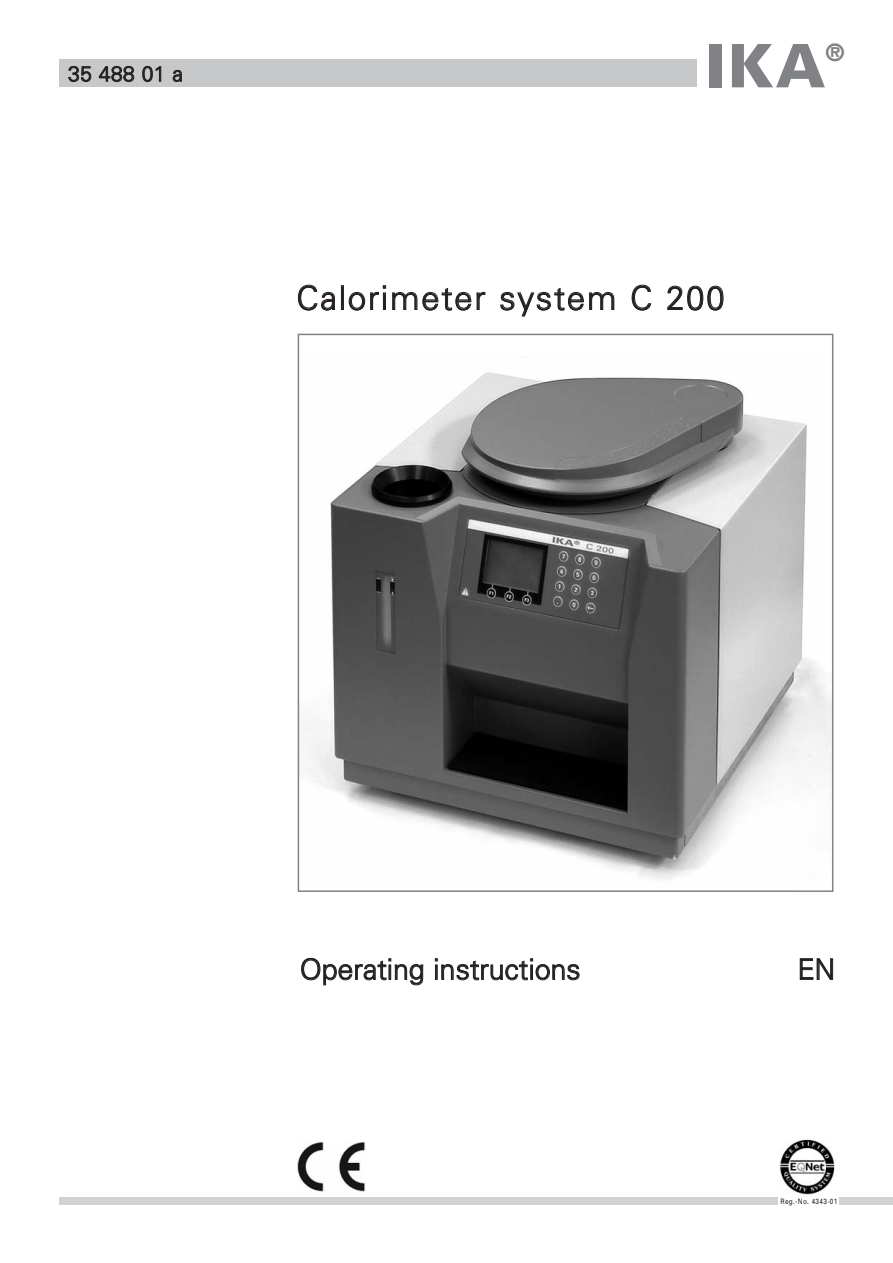
<style>
.page{position:relative;width:893px;height:1263px;background:#fff}
.page>*{position:absolute;margin:0;border:0;box-sizing:border-box;transform-origin:0 0}
.t1{font:900 60px "Univers";color:#808285}
.t2{font:300 33px "Univers CE";letter-spacing:.055em;color:#231f20}
.t3{font:300 28.5px "Univers CE";letter-spacing:-.005em;color:#231f20}
.t4{font:700 24px "Univers";color:#808285}
.t5{font:300 21px "Univers CE";letter-spacing:.015em;color:#231f20}
.t6{font:7.5px "Univers";letter-spacing:.055em;color:#231f20;scale:.85 1}
</style>
<div class="page">
<img style="left:301px;top:356px;width:529px;height:524px">
<div style="left:298px;top:334px;width:535px;height:558px;border:2px solid #808285"></div>
<div style="left:60px;top:60px;width:637px;height:27px;background:#c7c8ca"></div>
<img style="left:298px;top:1142px;width:67px;height:50px">
<img style="left:779px;top:1139px;width:56px;height:56px">
<div style="left:60px;top:1197px;width:833px;height:8px;background:#d1d2d4"></div>
<div style="left:779px;top:1197px;width:60px;height:11px;background:#fff"></div>
<p class="t5" style="left:68px;top:66px;width:116px">35 488 01 a</p>
<h1 class="t1" style="left:706px;top:44px;width:121px">IKA</h1>
<p class="t4" style="left:825px;top:44px;width:21px">®</p>
<p class="t2" style="left:296px;top:286px;width:430px">Calorimeter system C 200</p>
<p class="t3" style="left:300px;top:959px;width:282px">Operating instructions</p>
<p class="t3" style="left:797px;top:959px;width:39px">EN</p>
<p class="t6" style="left:780px;top:1198px;width:68px">Reg.-No. 4343-01</p>
</div>
